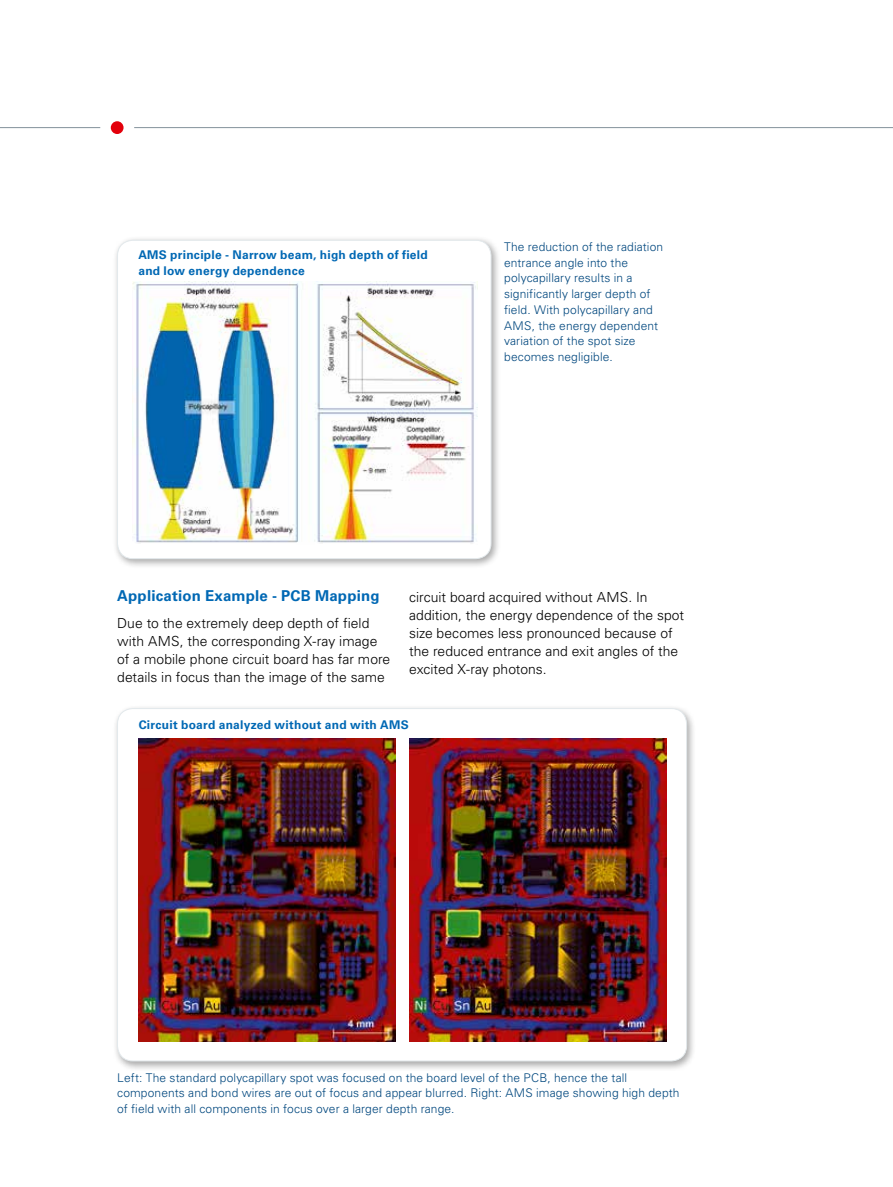
<style>
.page{position:relative;width:893px;height:1187px;background:#fff}
.page>*{position:absolute;margin:0;border:0;box-sizing:border-box;transform-origin:0 0}
.t1{font:700 15px "Univers LT Std";letter-spacing:.015em;color:#0068b4}
.t2{font:300 13.8px/18px "Univers LT Std";letter-spacing:.005em;color:#000}
.t3{font:300 12px/15.8px "Univers LT Std";letter-spacing:.01em;color:#00477e}
.t4{font:700 12px/15.8px "Univers LT Std";letter-spacing:.02em;color:#0068b4}
</style>
<div class="page">
<div style="left:111px;top:121px;width:13px;height:13px;background:#e3000b;border-radius:50%"></div>
<hr style="left:134px;top:127px;width:759px;height:1px;background:#83929b">
<hr style="left:0;top:127px;width:100px;height:1px;background:#83929b">
<div style="left:112px;top:236px;width:389px;height:333px;background:#000;opacity:.35"></div>
<div style="left:118px;top:240px;width:373px;height:318px;background:#fff;border-radius:16px"></div>
<div style="left:117px;top:240px;width:374px;height:319px;border:1px solid #e3e9ec;border-radius:16px"></div>
<img style="left:133px;top:282px;width:344px;height:261px">
<div style="left:112px;top:704px;width:584px;height:367px;background:#000;opacity:.35"></div>
<div style="left:118px;top:708px;width:569px;height:352px;background:#fff;border-radius:16px"></div>
<img style="left:138px;top:738px;width:257px;height:303px">
<img style="left:409px;top:738px;width:257px;height:303px">
<p class="t4" style="left:138px;top:247px;width:291px">AMS principle - Narrow beam, high depth of field and low energy dependence</p>
<p class="t3" style="left:504px;top:239px;width:161px">The reduction of the radiation entrance angle into the polycapillary results in a significantly larger depth of field. With polycapillary and<br>AMS, the energy dependent variation of the spot size becomes negligible.</p>
<p class="t1" style="left:117px;top:587px;width:264px">Application Example - PCB Mapping</p>
<p class="t2" style="left:117px;top:614px;width:275px">Due to the extremely deep depth of field with AMS, the corresponding X-ray image of a mobile phone circuit board has far more details in focus than the image of the same</p>
<p class="t2" style="left:409px;top:588px;width:276px">circuit board acquired without AMS. In addition, the energy dependence of the spot size becomes less pronounced because of the reduced entrance and exit angles of the excited X-ray photons.</p>
<p class="t4" style="left:139px;top:717px;width:272px">Circuit board analyzed without and with AMS</p>
<p class="t3" style="left:117px;top:1069px;width:564px">Left: The standard polycapillary spot was focused on the board level of the PCB, hence the tall components and bond wires are out of focus and appear blurred. Right: AMS image showing high depth of field with all components in focus over a larger depth range.</p>
</div>
